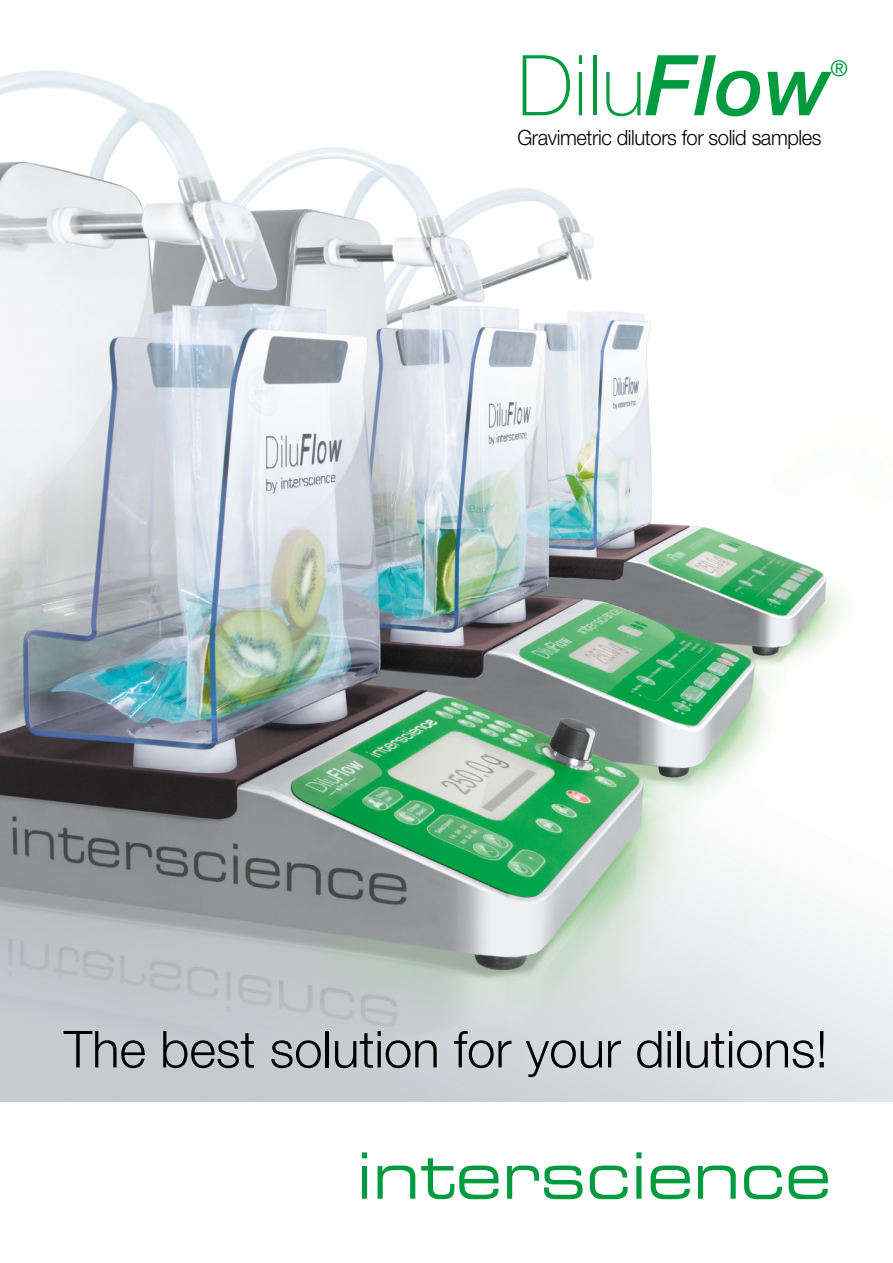
<style>
.page{position:relative;width:893px;height:1263px;background:#fff}
.page>*{position:absolute;margin:0;border:0;box-sizing:border-box;transform-origin:0 0}
.t1{font:100 84px "Helvetica Neue LT Std";color:#009b3e}
.t2{font:300 51px "Helvetica Neue LT Std";color:#000}
.t3{font:21.75px "Helvetica Neue LT Std";color:#009b3e}
.t4{font:300 21px "Helvetica Neue LT Std";letter-spacing:-.02em;color:#000;scale:.96 1}
.s1{font-weight:500;font-style:italic}
</style>
<div class="page">
<img style="left:0;top:70px;width:893px;height:1031px">
<svg style="left:362px;top:1152px;width:466px;height:47px"></svg>
<h1 class="t1" style="left:517px;top:37px;width:315px">Dilu<span class="s1">Flow</span></h1>
<p class="t3" style="left:830px;top:55px;width:19px">®</p>
<p class="t4" style="left:517px;top:125px;width:318px">Gravimetric dilutors for solid samples</p>
<h2 class="t2" style="left:64px;top:1018px;width:765px">The best solution for your dilutions!</h2>
</div>
